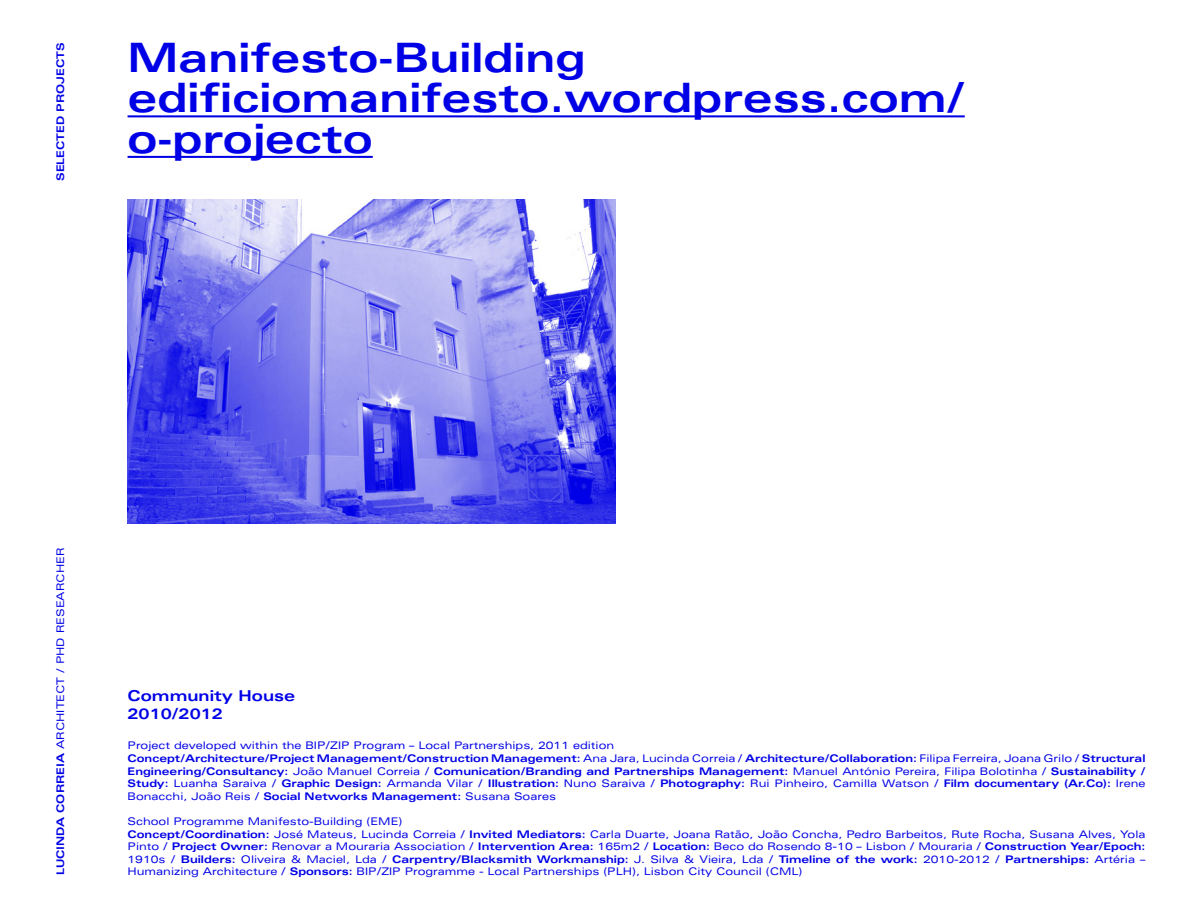
<style>
.page{position:relative;width:1188px;height:918px;background:#fff}
.page>*{position:absolute;margin:0;border:0;box-sizing:border-box;transform-origin:0 0}
.t1{font:700 expanded 40.5px "Univers LT Std";color:#0000e7}
.t2{font:700 expanded 15px "Univers LT Std";color:#0000e7}
.t3{font:expanded 10.5px/12.6px "Univers LT Std";color:#0000e7}
.t4{font:700 expanded 10.5px/12.6px "Univers LT Std";color:#0000e7}
.s1{font-weight:700}
.s2{font-weight:400}
</style>
<div class="page">
<hr style="left:128px;top:115px;width:837px;height:2px;background:#0000e7">
<hr style="left:128px;top:156px;width:245px;height:2px;background:#0000e7">
<img style="left:128px;top:200px;width:487px;height:324px">
<p class="t4" style="left:54px;top:181px;width:140px;rotate:-90deg">SELECTED PROJECTS</p>
<p class="t1" style="left:128px;top:34px;width:459px">Manifesto-Building</p>
<p class="t1" style="left:128px;top:75px;width:839px">edificiomanifesto.wordpress.com/</p>
<p class="t1" style="left:128px;top:115px;width:247px">o-projecto</p>
<p class="t3" style="left:54px;top:875px;width:329px;rotate:-90deg"><span class="s1">LUCINDA CORREIA</span> ARCHITECT / PHD RESEARCHER</p>
<p class="t2" style="left:128px;top:687px;width:169px">Community House</p>
<p class="t2" style="left:128px;top:705px;width:97px">2010/2012</p>
<p class="t3" style="left:128px;top:739px;width:488px">Project developed within the BIP/ZIP Program – Local Partnerships, 2011 edition</p>
<p class="t4" style="left:128px;top:752px;width:1019px">Concept/Architecture/Project Management/Construction Management: <span class="s2">Ana Jara, Lucinda Correia /</span> Architecture/Collaboration: <span class="s2">Filipa Ferreira, Joana Grilo /</span> Structural<br>Engineering/Consultancy: <span class="s2">João Manuel Correia /</span> Comunication/Branding and Partnerships Management: <span class="s2">Manuel António Pereira, Filipa Bolotinha /</span> Sustainability /</p>
<p class="t3" style="left:128px;top:777px;width:1019px"><span class="s1">Study:</span> Luanha Saraiva / <span class="s1">Graphic Design:</span> Armanda Vilar / <span class="s1">Illustration:</span> Nuno Saraiva / <span class="s1">Photography:</span> Rui Pinheiro, Camilla Watson / <span class="s1">Film documentary (Ar.Co):</span> Irene<br>Bonacchi, João Reis / <span class="s1">Social Networks Management:</span> Susana Soares</p>
<p class="t3" style="left:128px;top:815px;width:276px">School Programme Manifesto-Building (EME)</p>
<p class="t3" style="left:128px;top:828px;width:1019px;text-align:justify"><span class="s1">Concept/Coordination:</span> José Mateus, Lucinda Correia / <span class="s1">Invited Mediators:</span> Carla Duarte, Joana Ratão, João Concha, Pedro Barbeitos, Rute Rocha, Susana Alves, Yola Pinto / <span class="s1">Project Owner:</span> Renovar a Mouraria Association / <span class="s1">Intervention Area:</span> 165m2 / <span class="s1">Location:</span> Beco do Rosendo 8-10 – Lisbon / Mouraria / <span class="s1">Construction Year/Epoch:<br></span>1910s / <span class="s1">Builders:</span> Oliveira &amp; Maciel, Lda / <span class="s1">Carpentry/Blacksmith Workmanship:</span> J. Silva &amp; Vieira, Lda / <span class="s1">Timeline of the work:</span> 2010-2012 / <span class="s1">Partnerships:</span> Artéria –</p>
<p class="t3" style="left:128px;top:865px;width:676px">Humanizing Architecture / <span class="s1">Sponsors:</span> BIP/ZIP Programme - Local Partnerships (PLH), Lisbon City Council (CML)</p>
</div>
